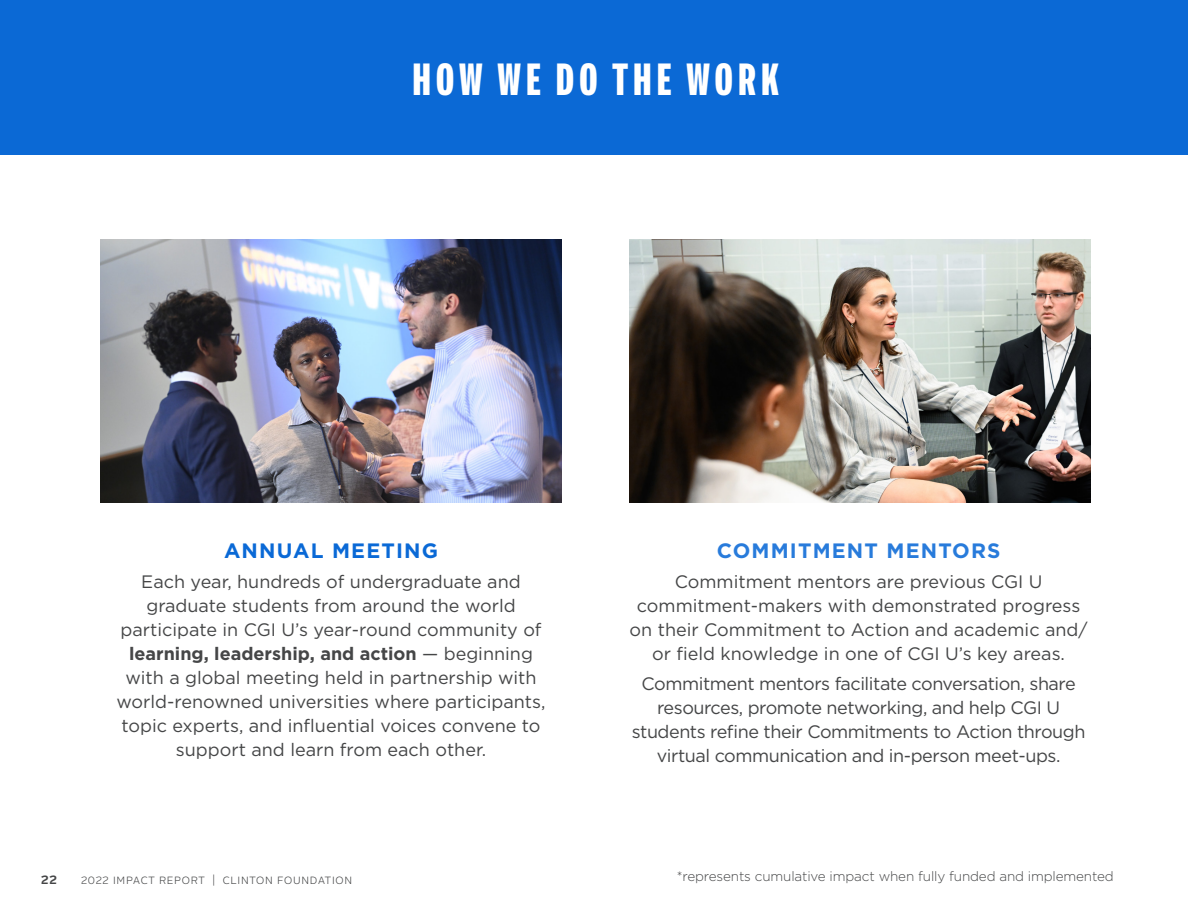
<style>
.page{position:relative;width:1188px;height:918px;background:#fff}
.page>*{position:absolute;margin:0;border:0;box-sizing:border-box;transform-origin:0 0}
.t1{font:900 45px "Alrightv 2 Compressed";letter-spacing:.1em;color:#fff}
.t2{font:700 20.85px "Gotham";letter-spacing:.055em;color:#287bdb}
.t3{font:700 20.85px "Gotham";letter-spacing:.055em;color:#0a69d6}
.t4{font:18px/24px "Gotham";color:#454647;text-align:center}
.t5{font:18px/24px "Gotham";letter-spacing:-.025em;color:#454647;text-align:center}
.t6{font:300 13.5px "Gotham";letter-spacing:-.01em;color:#454647}
.t7{font:700 12px "Alrightv 2 Normal";color:#454647}
.t8{font:300 10.5px "Alrightv 2 Normal";letter-spacing:.075em;color:#454647}
.s1{font-weight:700}
</style>
<div class="page">
<div style="left:0;top:0;width:1188px;height:154px;background:#0b69d5"></div>
<img style="left:629px;top:240px;width:461px;height:263px">
<img style="left:100px;top:240px;width:462px;height:263px">
<p class="t1" style="left:412px;top:47px;width:368px">HOW WE DO THE WORK</p>
<p class="t3" style="left:224px;top:539px;width:215px">ANNUAL MEETING</p>
<p class="t4" style="left:117px;top:569px;width:430px">Each year, hundreds of undergraduate and graduate students from around the world participate in CGI U’s year-round community of <span class="s1">learning, leadership, and action</span> — beginning with a global meeting held in partnership with world-renowned universities where participants, topic experts, and influential voices convene to support and learn from each other.</p>
<p class="t2" style="left:717px;top:539px;width:285px">COMMITMENT MENTORS</p>
<p class="t4" style="left:630px;top:569px;width:459px">Commitment mentors are previous CGI U commitment-makers with demonstrated progress on their Commitment to Action and academic and/ or field knowledge in one of CGI U’s key areas.</p>
<p class="t5" style="left:632px;top:671px;width:455px">Commitment mentors facilitate conversation, share resources, promote networking, and help CGI U students refine their Commitments to Action through virtual communication and in-person meet-ups.</p>
<p class="t8" style="left:81px;top:873px;width:136px">2022 IMPACT REPORT |</p>
<p class="t7" style="left:41px;top:871px;width:17px">22</p>
<p class="t8" style="left:223px;top:873px;width:131px">CLINTON FOUNDATION</p>
<p class="t6" style="left:677px;top:869px;width:439px">*represents cumulative impact when fully funded and implemented</p>
</div>
